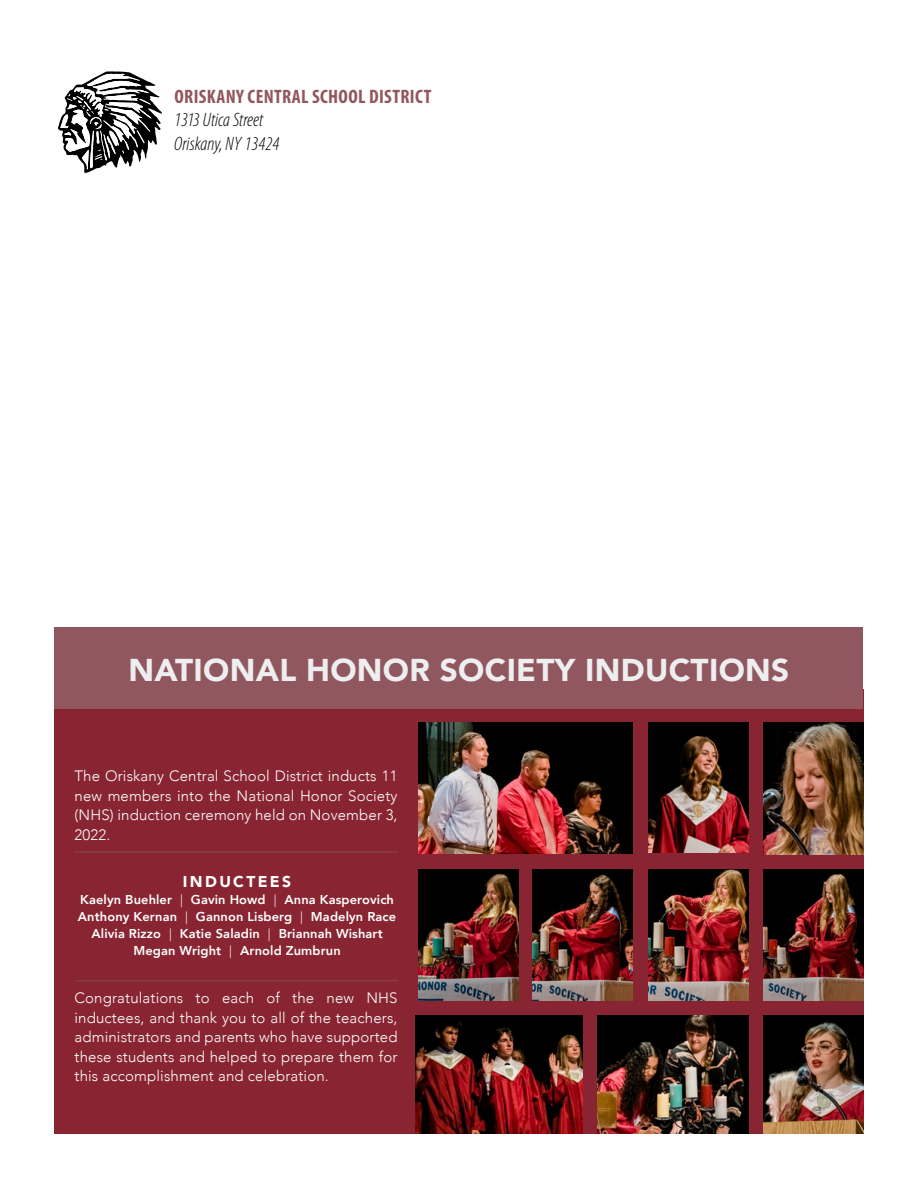
<style>
.page{position:relative;width:918px;height:1188px;background:#fff}
.page>*{position:absolute;margin:0;border:0;box-sizing:border-box;transform-origin:0 0}
.t1{font:900 31.5px "Avenir";letter-spacing:.01em;color:#edeeef}
.t2{font:italic 300 condensed 19.5px/23.4px "Myriad Pro";color:#000}
.t3{font:700 condensed 19.5px "Myriad Pro";letter-spacing:.02em;color:#91575e}
.t4{font:900 15.6px "Avenir";letter-spacing:.15em;color:#fff}
.t5{font:300 15px/19.5px "Avenir";letter-spacing:.01em;color:#fff;text-align:justify}
.t6{font:800 12.9px/17.1px "Avenir";letter-spacing:.01em;color:#fff;text-align:center}
.s1{font-weight:300}
</style>
<div class="page">
<div style="left:55px;top:689px;width:809px;height:444px;background:#892532"></div>
<svg style="left:58px;top:71px;width:104px;height:102px"></svg>
<img style="left:763px;top:1015px;width:101px;height:119px">
<img style="left:648px;top:869px;width:100px;height:131px">
<img style="left:533px;top:869px;width:100px;height:131px">
<img style="left:764px;top:723px;width:100px;height:131px">
<img style="left:764px;top:869px;width:100px;height:131px">
<img style="left:418px;top:869px;width:101px;height:131px">
<img style="left:648px;top:723px;width:100px;height:130px">
<img style="left:597px;top:1016px;width:151px;height:118px">
<img style="left:418px;top:723px;width:215px;height:131px">
<img style="left:416px;top:1015px;width:167px;height:119px">
<div style="left:55px;top:627px;width:808px;height:82px;background:#91575e"></div>
<hr style="left:75px;top:851px;width:322px;height:2px;background:#787878">
<hr style="left:76px;top:980px;width:323px;height:1px;background:#787878">
<h2 class="t3" style="left:174px;top:84px;width:259px">ORISKANY CENTRAL SCHOOL DISTRICT</h2>
<h2 class="t2" style="left:174px;top:108px;width:107px">1313 Utica Street<br>Oriskany, NY 13424</h2>
<h1 class="t1" style="left:128px;top:643px;width:662px">NATIONAL HONOR SOCIETY INDUCTIONS</h1>
<p class="t5" style="left:75px;top:767px;width:324px">The Oriskany Central School District inducts 11 new members into the National Honor Society (NHS) induction ceremony held on November 3, 2022.</p>
<p class="t4" style="left:183px;top:868px;width:110px">INDUCTEES</p>
<p class="t6" style="left:78px;top:891px;width:320px">Kaelyn Buehler <span class="s1">|</span> Gavin Howd <span class="s1">|</span> Anna Kasperovich Anthony Kernan <span class="s1">|</span> Gannon Lisberg <span class="s1">|</span> Madelyn Race Alivia Rizzo <span class="s1">|</span> Katie Saladin <span class="s1">|</span> Briannah Wishart Megan Wright <span class="s1">|</span> Arnold Zumbrun</p>
<p class="t5" style="left:75px;top:989px;width:324px">Congratulations to each of the new NHS inductees, and thank you to all of the teachers, administrators and parents who have supported these students and helped to prepare them for this accomplishment and celebration.</p>
</div>
